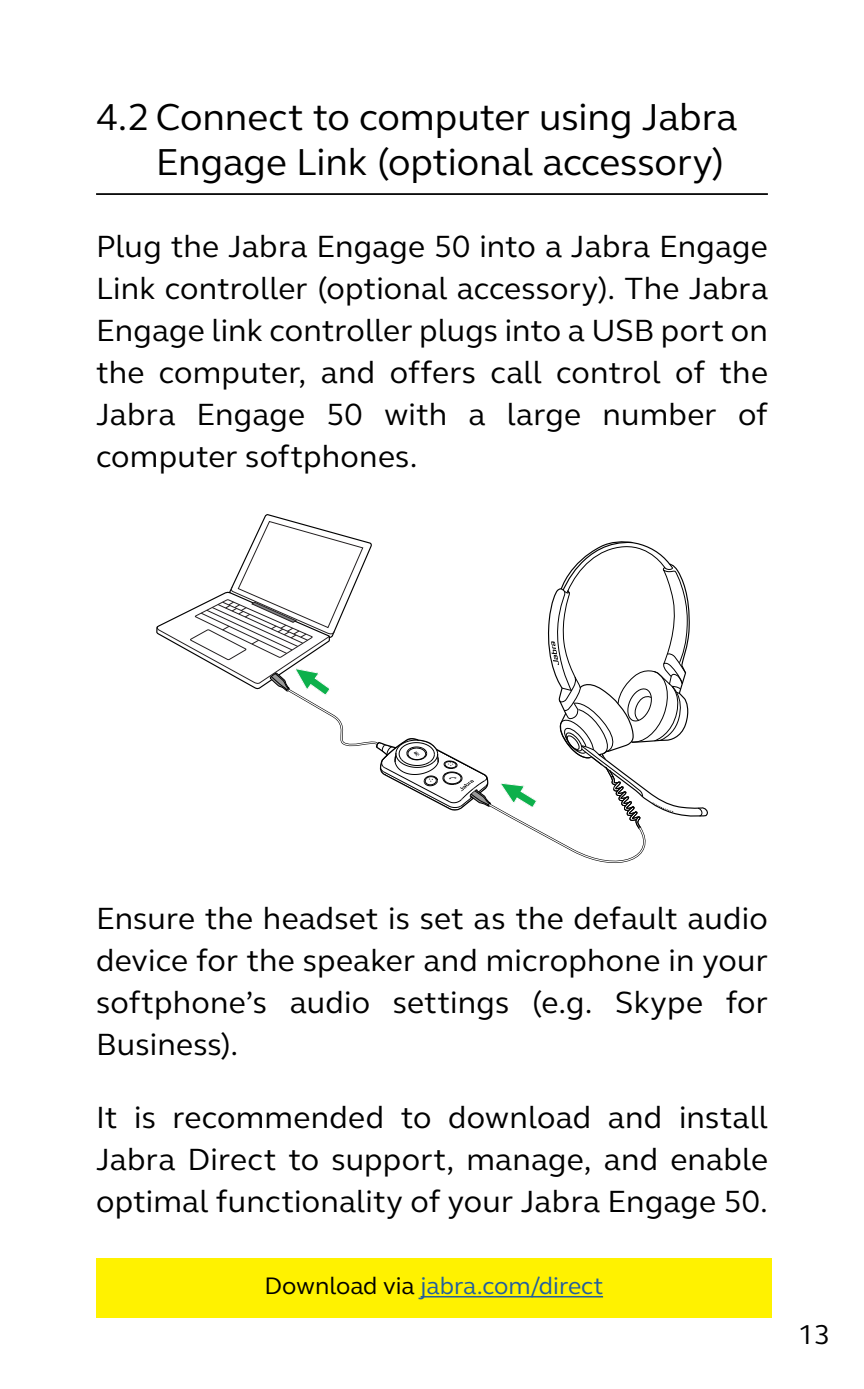
<style>
.page{position:relative;width:864px;height:1389px;background:#fff}
.page>*{position:absolute;margin:0;border:0;box-sizing:border-box;transform-origin:0 0}
.t1{font:38.5px/45.5px "GN Elliot";color:#000}
.t2{font:31.5px/42px "GN Elliot";letter-spacing:.01em;color:#000;text-align:justify}
.t3{font:28px "GN Elliot";color:#000}
.t4{font:24.5px "GN Elliot";color:#215e9e}
.s1{color:#000}
</style>
<div class="page">
<hr style="left:96px;top:193px;width:671px;height:2px;background:#000">
<svg style="left:156px;top:514px;width:552px;height:349px"></svg>
<div style="left:96px;top:1258px;width:675px;height:59px;background:#fff200"></div>
<hr style="left:420px;top:1296px;width:182px;height:1px;background:#215e9e">
<p class="t1" style="left:156px;top:93px;width:582px;text-indent:-60px">4.2Connect to computer using Jabra<br>Engage Link (optional accessory)</p>
<p class="t2" style="left:96px;top:225px;width:673px">Plug the Jabra Engage 50 into a Jabra Engage Link controller (optional accessory). The Jabra Engage link controller plugs into a USB port on the computer, and offers call control of the Jabra Engage 50 with a large number of computer softphones.</p>
<p class="t2" style="left:96px;top:897px;width:673px">Ensure the headset is set as the default audio device for the speaker and microphone in your softphone’s audio settings (e.g. Skype for Business).</p>
<p class="t2" style="left:96px;top:1096px;width:673px">It is recommended to download and install Jabra Direct to support, manage, and enable optimal functionality of your Jabra Engage 50.</p>
<p class="t4" style="left:264px;top:1270px;width:340px"><span class="s1">Download via</span> jabra.com/direct</p>
<p class="t3" style="left:797px;top:1316px;width:34px">13</p>
</div>
